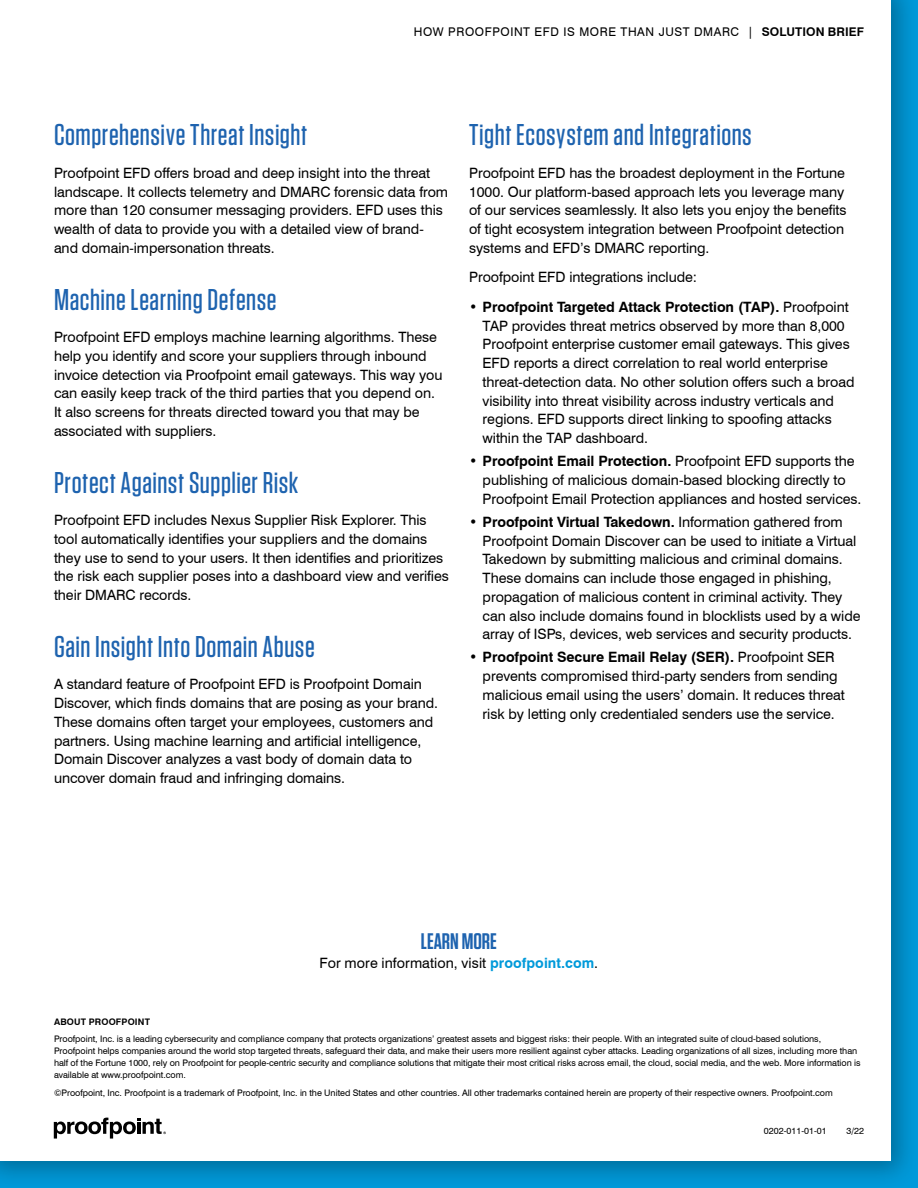
<style>
.page{position:relative;width:918px;height:1188px;background:#fff}
.page>*{position:absolute;margin:0;border:0;box-sizing:border-box;transform-origin:0 0}
.t1{font:500 30px "Tungsten";letter-spacing:.015em;color:#1e63af}
.t2{font:600 22.5px "Tungsten";color:#1e63af}
.t3{font:14.25px/18.8px "Swiss 721 BT";letter-spacing:-.005em;color:#000}
.t4{font:12px "Swiss 721 BT";letter-spacing:.05em;color:#000}
.t5{font:9px/12px "Swiss 721 BT";letter-spacing:-.005em;color:#000}
.t6{font:700 9px "Swiss 721 BT";letter-spacing:.02em;color:#000}
.s1{font-weight:700}
.s2{font-weight:700;color:#009ada}
</style>
<div class="page">
<div style="left:0;top:0;width:918px;height:1188px;background:#000;opacity:.3"></div>
<div style="left:0;top:0;width:891px;height:1161px;background:#fff"></div>
<svg style="left:54px;top:1118px;width:112px;height:21px"></svg>
<p class="t4" style="left:414px;top:25px;width:452px">HOW PROOFPOINT EFD IS MORE THAN JUST DMARC | <span class="s1">SOLUTION BRIEF</span></p>
<h1 class="t1" style="left:54px;top:119px;width:255px">Comprehensive Threat Insight</h1>
<p class="t3" style="left:54px;top:163px;width:396px">Proofpoint EFD offers broad and deep insight into the threat landscape. It collects telemetry and DMARC forensic data from more than 120 consumer messaging providers. EFD uses this wealth of data to provide you with a detailed view of brand&shy;and domain-impersonation threats.</p>
<h1 class="t1" style="left:54px;top:284px;width:224px">Machine Learning Defense</h1>
<p class="t3" style="left:54px;top:327px;width:390px">Proofpoint EFD employs machine learning algorithms. These help you identify and score your suppliers through inbound invoice detection via Proofpoint email gateways. This way you can easily keep track of the third parties that you depend on.<br>It also screens for threats directed toward you that may be associated with suppliers.</p>
<h1 class="t1" style="left:54px;top:467px;width:246px">Protect Against Supplier Risk</h1>
<p class="t3" style="left:54px;top:510px;width:396px">Proofpoint EFD includes Nexus Supplier Risk Explorer. This tool automatically identifies your suppliers and the domains they use to send to your users. It then identifies and prioritizes the risk each supplier poses into a dashboard view and verifies their DMARC records.</p>
<h1 class="t1" style="left:54px;top:631px;width:262px">Gain Insight Into Domain Abuse</h1>
<p class="t3" style="left:54px;top:675px;width:386px">A standard feature of Proofpoint EFD is Proofpoint Domain Discover, which finds domains that are posing as your brand.<br>These domains often target your employees, customers and partners. Using machine learning and artificial intelligence, Domain Discover analyzes a vast body of domain data to uncover domain fraud and infringing domains.</p>
<h1 class="t1" style="left:469px;top:119px;width:284px">Tight Ecosystem and Integrations</h1>
<p class="t3" style="left:469px;top:163px;width:379px">Proofpoint EFD has the broadest deployment in the Fortune 1000. Our platform-based approach lets you leverage many of our services seamlessly. It also lets you enjoy the benefits of tight ecosystem integration between Proofpoint detection systems and EFD’s DMARC reporting.</p>
<p class="t3" style="left:469px;top:268px;width:229px">Proofpoint EFD integrations include:</p>
<p class="t3" style="left:483px;top:297px;width:373px;text-indent:-13px"><span class="s1">• Proofpoint Targeted Attack Protection (TAP).</span> Proofpoint TAP provides threat metrics observed by more than 8,000<br>Proofpoint enterprise customer email gateways. This gives EFD reports a direct correlation to real world enterprise threat-detection data. No other solution offers such a broad visibility into threat visibility across industry verticals and regions. EFD supports direct linking to spoofing attacks within the TAP dashboard.</p>
<p class="t3" style="left:483px;top:452px;width:380px;text-indent:-13px"><span class="s1">• Proofpoint Email Protection.</span> Proofpoint EFD supports the publishing of malicious domain-based blocking directly to<br>Proofpoint Email Protection appliances and hosted services.</p>
<p class="t3" style="left:483px;top:512px;width:379px;text-indent:-13px"><span class="s1">• Proofpoint Virtual Takedown.</span> Information gathered from Proofpoint Domain Discover can be used to initiate a Virtual Takedown by submitting malicious and criminal domains.<br>These domains can include those engaged in phishing, propagation of malicious content in criminal activity. They can also include domains found in blocklists used by a wide array of ISPs, devices, web services and security products.</p>
<p class="t3" style="left:483px;top:648px;width:364px;text-indent:-13px"><span class="s1">• Proofpoint Secure Email Relay (SER).</span> Proofpoint SER prevents compromised third-party senders from sending malicious email using the users’ domain. It reduces threat risk by letting only credentialed senders use the service.</p>
<h2 class="t2" style="left:421px;top:930px;width:77px">LEARN MORE</h2>
<p class="t3" style="left:320px;top:953px;width:280px">For more information, visit <span class="s2">proofpoint.com</span>.</p>
<p class="t6" style="left:54px;top:1016px;width:98px">ABOUT PROOFPOINT</p>
<p class="t5" style="left:54px;top:1033px;width:808px">Proofpoint, Inc. is a leading cybersecurity and compliance company that protects organizations’ greatest assets and biggest risks: their people. With an integrated suite of cloud-based solutions, Proofpoint helps companies around the world stop targeted threats, safeguard their data, and make their users more resilient against cyber attacks. Leading organizations of all sizes, including more than half of the Fortune 1000, rely on Proofpoint for people-centric security and compliance solutions that mitigate their most critical risks across email, the cloud, social media, and the web. More information is available at www.proofpoint.com.</p>
<p class="t5" style="left:54px;top:1086px;width:780px">©Proofpoint, Inc. Proofpoint is a trademark of Proofpoint, Inc. in the United States and other countries. All other trademarks contained herein are property of their respective owners. Proofpoint.com</p>
<p class="t5" style="left:764px;top:1125px;width:64px">0202-011-01-01</p>
<p class="t5" style="left:846px;top:1125px;width:19px">3/22</p>
</div>
